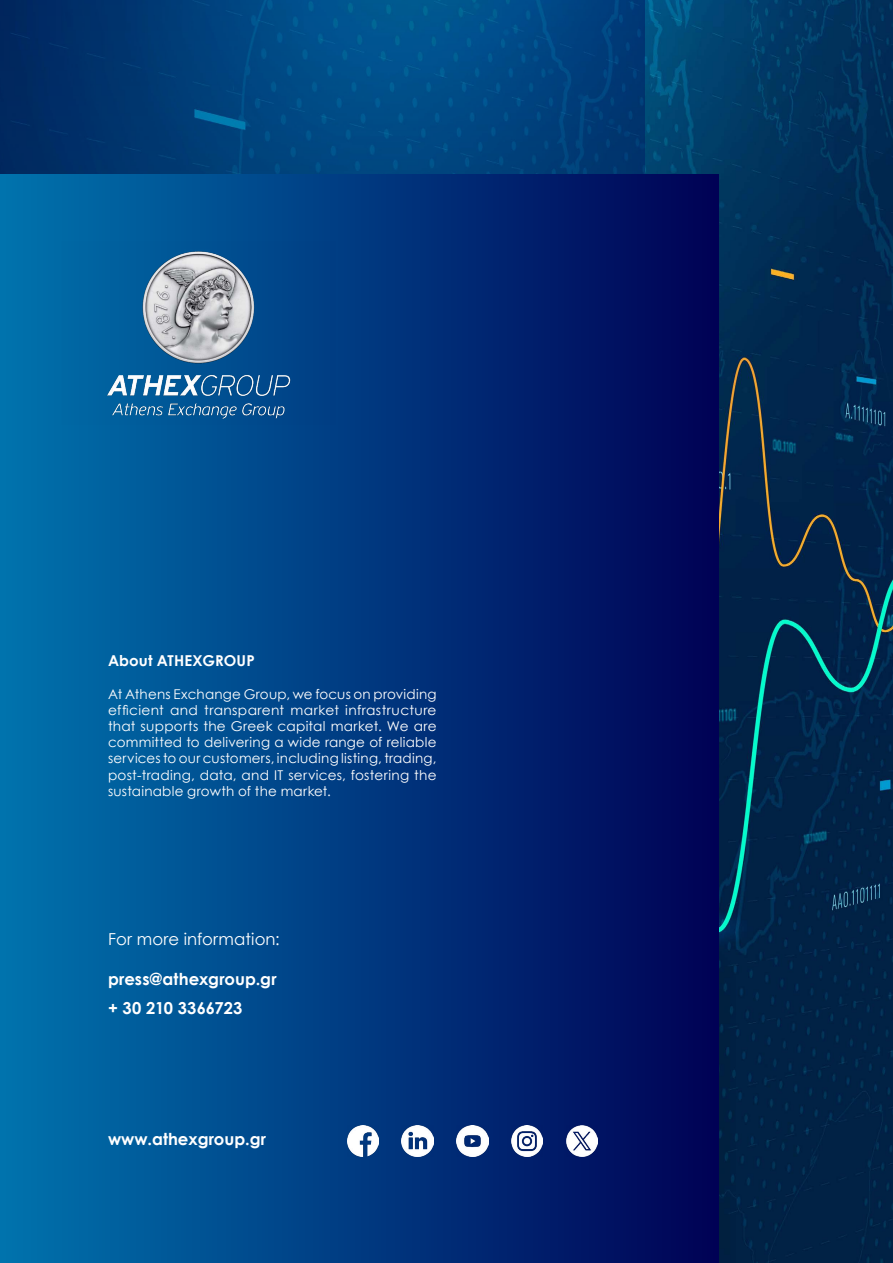
<style>
.page{position:relative;width:893px;height:1263px;background:#fff}
.page>*{position:absolute;margin:0;border:0;box-sizing:border-box;transform-origin:0 0}
.t1{font:700 16.5px/28.8px "Century Gothic";color:#fff}
.t2{font:16.5px "Century Gothic";letter-spacing:.01em;color:#fff}
.t3{font:700 15px "Century Gothic";letter-spacing:.01em;color:#fff}
.t4{font:13.5px/16.2px "Century Gothic";letter-spacing:.015em;color:#fff;text-align:justify}
</style>
<div class="page">
<img style="left:644px;top:0;width:249px;height:1263px">
<svg style="left:0;top:0;width:644px;height:175px;background:#00407b"></svg>
<div style="left:0;top:175px;width:718px;height:1088px;background:linear-gradient(to right,#0073ad,#000155)"></div>
<img style="left:566px;top:1125px;width:31px;height:32px">
<img style="left:511px;top:1125px;width:32px;height:32px">
<img style="left:457px;top:1125px;width:31px;height:32px">
<img style="left:402px;top:1125px;width:31px;height:32px">
<img style="left:347px;top:1125px;width:32px;height:32px">
<img style="left:62px;top:242px;width:274px;height:183px">
<p class="t3" style="left:108px;top:649px;width:148px">About ATHEXGROUP</p>
<p class="t4" style="left:108px;top:685px;width:330px">At Athens Exchange Group, we focus on providing efficient and transparent market infrastructure that supports the Greek capital market. We are committed to delivering a wide range of reliable services to our customers, including listing, trading, post-trading, data, and IT services, fostering the sustainable growth of the market.</p>
<p class="t2" style="left:108px;top:927px;width:173px">For more information:</p>
<p class="t1" style="left:108px;top:963px;width:170px">press@athexgroup.gr + 30 210 3366723</p>
<p class="t1" style="left:108px;top:1124px;width:160px">www.athexgroup.gr</p>
</div>
